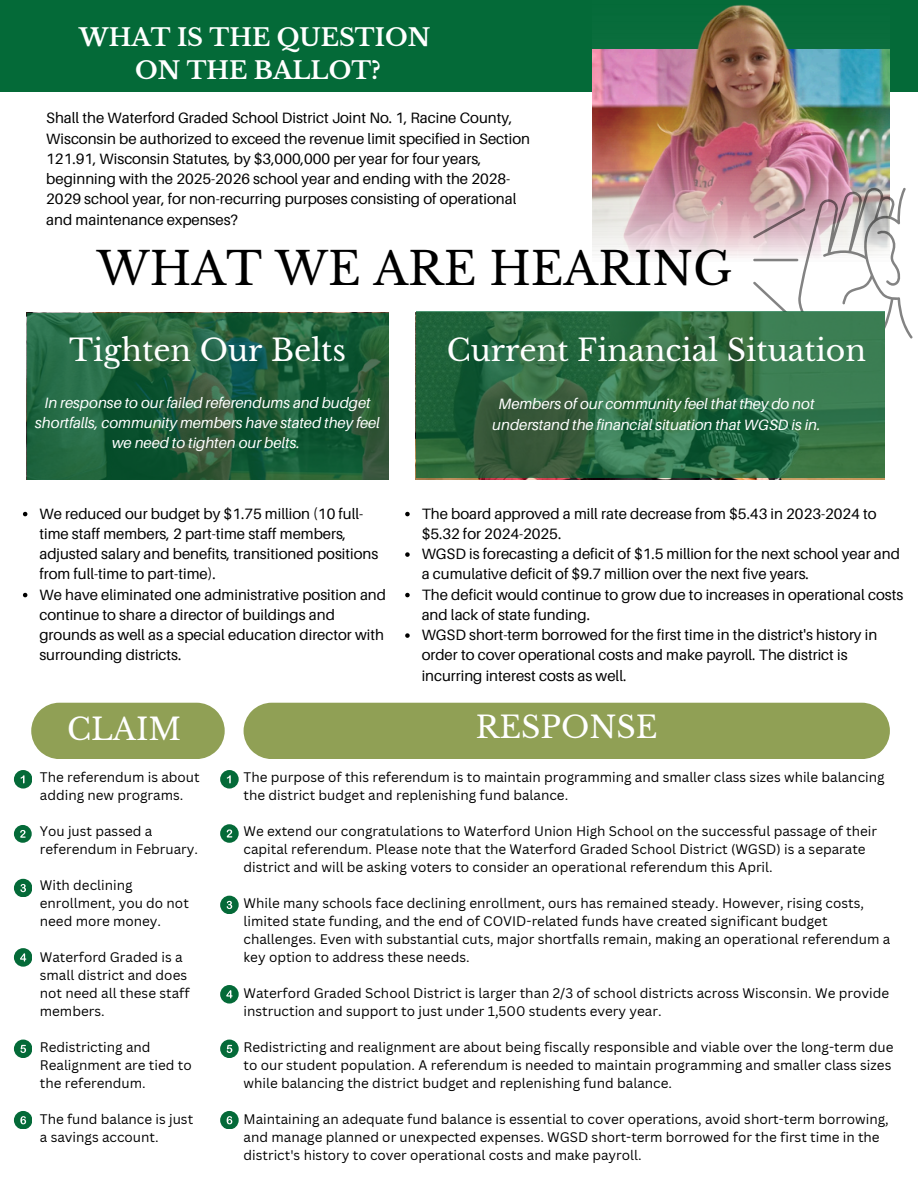
<style>
.page{position:relative;width:918px;height:1188px;background:#fff}
.page>*{position:absolute;margin:0;border:0;box-sizing:border-box;transform-origin:0 0}
.t1{font:45px "Libre Baskerville";color:#000}
.t2{font:30px "Libre Baskerville";color:#fff}
.t3{font:700 24px/32.7px "Libre Baskerville";color:#fff;text-align:center}
.t4{font:15px/20.2px "Aileron";color:#000}
.t5{font:italic 15px/20.2px "Aileron";color:#fff;text-align:center}
.t6{font:13.5px/18px "Canva Sans";color:#000}
</style>
<div class="page">
<div style="left:0;top:0;width:918px;height:92px;background:#046a38"></div>
<img style="left:592px;top:4px;width:297px;height:254px">
<svg style="left:753px;top:187px;width:160px;height:160px"></svg>
<svg style="left:27px;top:313px;width:361px;height:167px;background:#205e3b"></svg>
<svg style="left:416px;top:311px;width:468px;height:167px;background:#2f6c43"></svg>
<svg style="left:405px;top:512px;width:5px;height:4px"></svg>
<svg style="left:405px;top:552px;width:5px;height:5px"></svg>
<svg style="left:405px;top:593px;width:5px;height:4px"></svg>
<svg style="left:405px;top:633px;width:5px;height:5px"></svg>
<svg style="left:31px;top:703px;width:194px;height:56px;background:#97a65f"></svg>
<div style="left:244px;top:703px;width:646px;height:56px;background:#90a055"></div>
<div style="left:220px;top:770px;width:18px;height:18px;background:#046a38;border-radius:50%"></div>
<svg style="left:227px;top:775px;width:4px;height:8px"></svg>
<div style="left:14px;top:770px;width:18px;height:18px;background:#046a38;border-radius:50%"></div>
<svg style="left:21px;top:775px;width:4px;height:8px"></svg>
<div style="left:220px;top:824px;width:18px;height:18px;background:#046a38;border-radius:50%"></div>
<svg style="left:227px;top:829px;width:5px;height:9px"></svg>
<div style="left:14px;top:825px;width:18px;height:18px;background:#046a38;border-radius:50%"></div>
<svg style="left:20px;top:830px;width:6px;height:8px"></svg>
<div style="left:220px;top:896px;width:18px;height:18px;background:#046a38;border-radius:50%"></div>
<svg style="left:227px;top:901px;width:5px;height:8px"></svg>
<div style="left:14px;top:879px;width:18px;height:18px;background:#046a38;border-radius:50%"></div>
<svg style="left:20px;top:884px;width:6px;height:8px"></svg>
<div style="left:220px;top:985px;width:18px;height:18px;background:#046a38;border-radius:50%"></div>
<svg style="left:226px;top:990px;width:7px;height:8px"></svg>
<div style="left:14px;top:948px;width:18px;height:18px;background:#046a38;border-radius:50%"></div>
<svg style="left:20px;top:953px;width:6px;height:9px"></svg>
<div style="left:220px;top:1040px;width:18px;height:18px;background:#046a38;border-radius:50%"></div>
<svg style="left:227px;top:1045px;width:5px;height:8px"></svg>
<div style="left:14px;top:1040px;width:18px;height:18px;background:#046a38;border-radius:50%"></div>
<svg style="left:20px;top:1045px;width:6px;height:8px"></svg>
<div style="left:220px;top:1111px;width:18px;height:18px;background:#046a38;border-radius:50%"></div>
<svg style="left:227px;top:1116px;width:5px;height:8px"></svg>
<svg style="left:23px;top:512px;width:4px;height:4px"></svg>
<svg style="left:23px;top:593px;width:4px;height:4px"></svg>
<div style="left:14px;top:1111px;width:18px;height:18px;background:#046a38;border-radius:50%"></div>
<svg style="left:20px;top:1116px;width:6px;height:8px"></svg>
<h3 class="t3" style="left:79px;top:22px;width:353px">WHAT IS THE QUESTION<br>ON THE BALLOT?</h3>
<p class="t4" style="left:46px;top:108px;width:485px">Shall the Waterford Graded School District Joint No. 1, Racine County, Wisconsin be authorized to exceed the revenue limit specified in Section 121.91, Wisconsin Statutes, by $3,000,000 per year for four years, beginning with the 2025-2026 school year and ending with the 2028- 2029 school year, for non-recurring purposes consisting of operational and maintenance expenses?</p>
<h1 class="t1" style="left:97px;top:242px;width:637px">WHAT WE ARE HEARING</h1>
<p class="t2" style="left:69px;top:331px;width:278px">Tighten Our Belts</p>
<p class="t2" style="left:447px;top:331px;width:421px">Current Financial Situation</p>
<p class="t5" style="left:35px;top:392px;width:346px">In response to our failed referendums and budget shortfalls, community members have stated they feel we need to tighten our belts.</p>
<p class="t5" style="left:492px;top:394px;width:330px">Members of our community feel that they do not understand the financial situation that WGSD is in.</p>
<h3 class="t4" style="left:39px;top:503px;width:340px">We reduced our budget by $1.75 million (10 full&shy;time staff members, 2 part-time staff members, adjusted salary and benefits, transitioned positions from full-time to part-time).</h3>
<p class="t4" style="left:39px;top:584px;width:348px">We have eliminated one administrative position and continue to share a director of buildings and grounds as well as a special education director with surrounding districts.</p>
<p class="t4" style="left:422px;top:503px;width:457px">The board approved a mill rate decrease from $5.43 in 2023-2024 to $5.32 for 2024-2025.</p>
<p class="t4" style="left:422px;top:543px;width:480px">WGSD is forecasting a deficit of $1.5 million for the next school year and a cumulative deficit of $9.7 million over the next five years.</p>
<p class="t4" style="left:422px;top:584px;width:483px">The deficit would continue to grow due to increases in operational costs and lack of state funding.</p>
<p class="t4" style="left:422px;top:624px;width:457px">WGSD short-term borrowed for the first time in the district's history in order to cover operational costs and make payroll. The district is incurring interest costs as well.</p>
<p class="t2" style="left:67px;top:711px;width:116px">CLAIM</p>
<p class="t2" style="left:476px;top:709px;width:183px">RESPONSE</p>
<p class="t6" style="left:40px;top:768px;width:161px">The referendum is about adding new programs.</p>
<p class="t6" style="left:40px;top:822px;width:160px">You just passed a referendum in February.</p>
<h2 class="t6" style="left:40px;top:876px;width:151px">With declining enrollment, you do not need more money.</h2>
<h2 class="t6" style="left:40px;top:948px;width:151px">Waterford Graded is a small district and does not need all these staff members.</h2>
<p class="t6" style="left:40px;top:1038px;width:153px">Redistricting and<br>Realignment are tied to the referendum.</p>
<p class="t6" style="left:40px;top:1110px;width:155px">The fund balance is just a savings account.</p>
<p class="t6" style="left:244px;top:768px;width:643px">The purpose of this referendum is to maintain programming and smaller class sizes while balancing the district budget and replenishing fund balance.</p>
<p class="t6" style="left:244px;top:822px;width:635px">We extend our congratulations to Waterford Union High School on the successful passage of their capital referendum. Please note that the Waterford Graded School District (WGSD) is a separate district and will be asking voters to consider an operational referendum this April.</p>
<p class="t6" style="left:244px;top:894px;width:648px">While many schools face declining enrollment, ours has remained steady. However, rising costs, limited state funding, and the end of COVID-related funds have created significant budget challenges. Even with substantial cuts, major shortfalls remain, making an operational referendum a key option to address these needs.</p>
<p class="t6" style="left:244px;top:984px;width:647px">Waterford Graded School District is larger than 2/3 of school districts across Wisconsin. We provide instruction and support to just under 1,500 students every year.</p>
<p class="t6" style="left:244px;top:1038px;width:651px">Redistricting and realignment are about being fiscally responsible and viable over the long-term due to our student population. A referendum is needed to maintain programming and smaller class sizes while balancing the district budget and replenishing fund balance.</p>
<p class="t6" style="left:244px;top:1110px;width:647px">Maintaining an adequate fund balance is essential to cover operations, avoid short-term borrowing, and manage planned or unexpected expenses. WGSD short-term borrowed for the first time in the district's history to cover operational costs and make payroll.</p>
</div>
